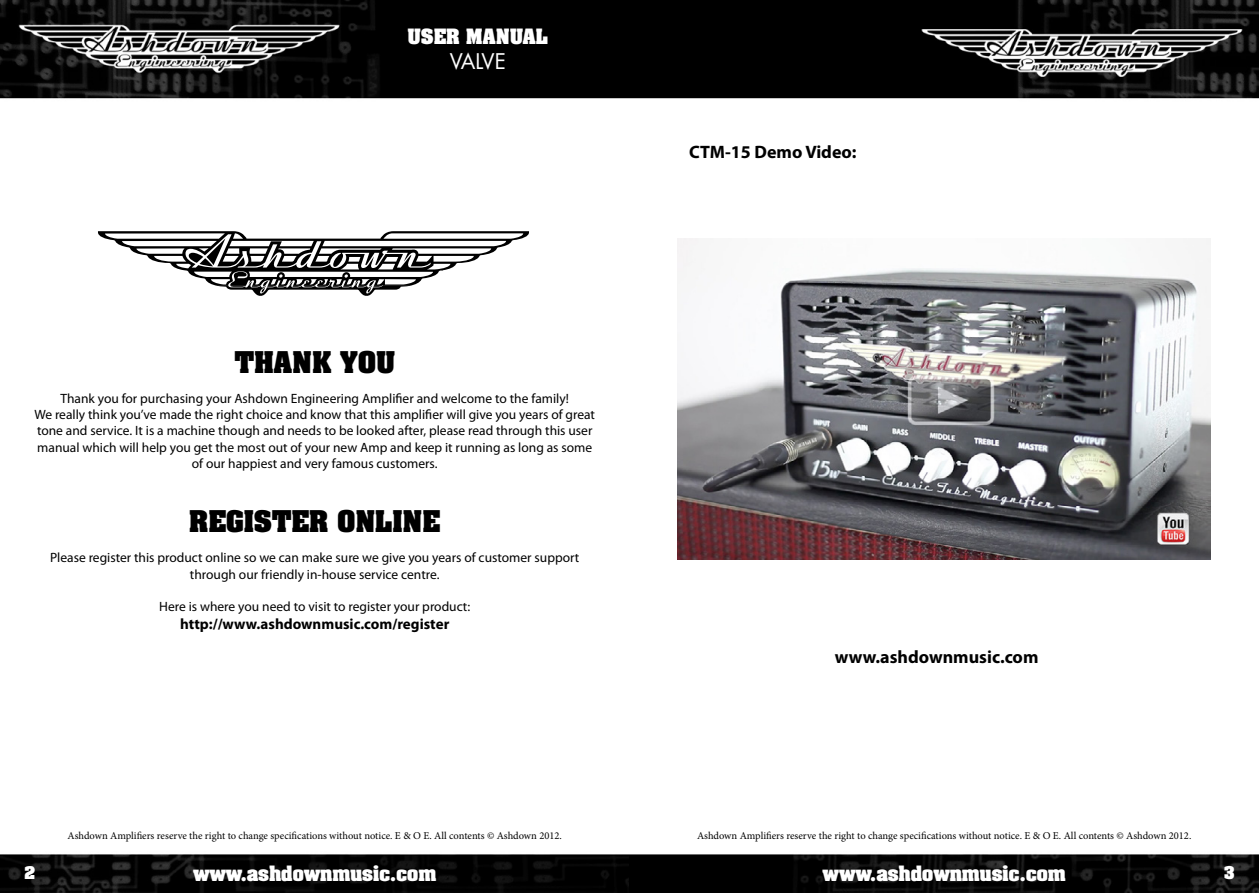
<style>
.page{position:relative;width:1259px;height:893px;background:#fff}
.page>*{position:absolute;margin:0;border:0;box-sizing:border-box;transform-origin:0 0}
.t1{font:700 25.5px "Aachen";color:#000}
.t2{font:21px "Futura";letter-spacing:-.04em;color:#fff}
.t3{font:700 18px "Aachen";color:#fff}
.t4{font:700 18px "Myriad Pro";color:#000}
.t5{font:700 15px "Myriad Pro";color:#000}
.t6{font:700 15px "Aachen";color:#fff}
.t7{font:13.5px/16.2px "Myriad Pro";color:#000;text-align:center}
.t8{font:10.5px "Minion Pro";letter-spacing:-.005em;color:#000}
</style>
<div class="page">
<img style="left:0;top:0;width:1259px;height:893px">
<svg style="left:98px;top:231px;width:431px;height:64px"></svg>
<img style="left:678px;top:239px;width:532px;height:321px">
<h3 class="t3" style="left:407px;top:23px;width:142px">USER MANUAL</h3>
<h2 class="t2" style="left:450px;top:48px;width:58px">VALVE</h2>
<h1 class="t1" style="left:235px;top:342px;width:159px">Than k you</h1>
<p class="t7" style="left:34px;top:390px;width:562px">Thank you for purchasing your Ashdown Engineering Amplifier and welcome to the family!<br>We really think you’ve made the right choice and know that this amplifier will give you years of great tone and service. It is a machine though and needs to be looked after, please read through this user manual which will help you get the most out of your new Amp and keep it running as long as some of our happiest and very famous customers.</p>
<h1 class="t1" style="left:189px;top:502px;width:252px">REGISTER ONLINE</h1>
<p class="t7" style="left:50px;top:549px;width:531px">Please register this product online so we can make sure we give you years of customer support through our friendly in-house service centre.</p>
<p class="t7" style="left:159px;top:598px;width:312px">Here is where you need to visit to register your product:</p>
<p class="t5" style="left:180px;top:614px;width:271px">http://www.ashdownmusic.com/register</p>
<h3 class="t4" style="left:689px;top:140px;width:169px">CTM-15 Demo Video:</h3>
<h3 class="t4" style="left:834px;top:645px;width:205px">www.ashdownmusic.com</h3>
<p class="t8" style="left:68px;top:829px;width:496px">Ashdown Amplifiers reserve the right to change specifications without notice. E &amp; O E. All contents © Ashdown 2012.</p>
<p class="t8" style="left:697px;top:829px;width:496px">Ashdown Amplifiers reserve the right to change specifications without notice. E &amp; O E. All contents © Ashdown 2012.</p>
<p class="t6" style="left:24px;top:862px;width:12px">2</p>
<h3 class="t3" style="left:193px;top:859px;width:245px">www.ashdownmusic.com</h3>
<h3 class="t3" style="left:822px;top:859px;width:245px">www.ashdownmusic.com</h3>
<p class="t6" style="left:1224px;top:862px;width:12px">3</p>
</div>
